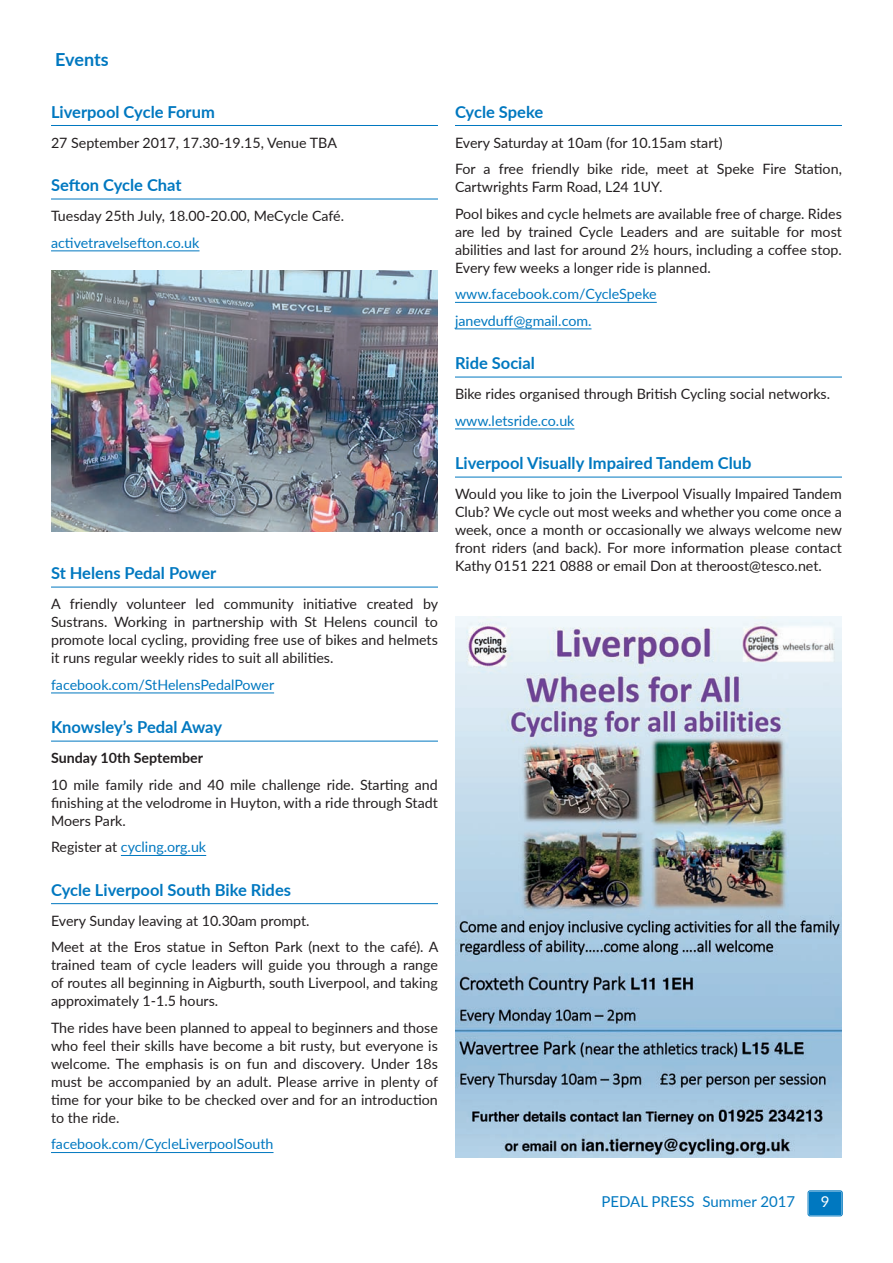
<style>
.page{position:relative;width:893px;height:1263px;background:#fff}
.page>*{position:absolute;margin:0;border:0;box-sizing:border-box;transform-origin:0 0}
.t1{font:700 18px "Lato";letter-spacing:-.005em;color:#0078c0}
.t2{font:700 16.5px "Lato";color:#0078c0}
.t3{font:15px "Lato";color:#0078c0}
.t4{font:15px "Lato";color:#fff}
.t5{font:14.25px/18px "Lato";color:#231f20;text-align:justify}
.t6{font:14.25px/26.5px "Lato";color:#0078c0}
.t7{font:700 14.25px "Lato";color:#231f20}
.s1{color:#231f20}
</style>
<div class="page">
<div style="left:808px;top:1191px;width:34px;height:25px;border:1px solid #0078c0;border-radius:2px"></div>
<div style="left:809px;top:1191px;width:33px;height:24px;background:#0078c0"></div>
<img style="left:455px;top:616px;width:387px;height:542px">
<hr style="left:51px;top:125px;width:387px;height:1px;background:#0078c0">
<hr style="left:51px;top:199px;width:387px;height:1px;background:#0078c0">
<hr style="left:51px;top:251px;width:149px;height:1px;background:#0078c0">
<hr style="left:51px;top:587px;width:387px;height:1px;background:#0078c0">
<hr style="left:51px;top:693px;width:223px;height:1px;background:#0078c0">
<hr style="left:51px;top:741px;width:387px;height:1px;background:#0078c0">
<hr style="left:121px;top:855px;width:85px;height:1px;background:#0078c0">
<hr style="left:51px;top:903px;width:387px;height:1px;background:#0078c0">
<hr style="left:51px;top:1152px;width:223px;height:1px;background:#0078c0">
<hr style="left:455px;top:125px;width:387px;height:1px;background:#0078c0">
<hr style="left:455px;top:302px;width:202px;height:1px;background:#0078c0">
<hr style="left:455px;top:329px;width:136px;height:1px;background:#0078c0">
<hr style="left:455px;top:377px;width:387px;height:1px;background:#0078c0">
<hr style="left:455px;top:429px;width:119px;height:1px;background:#0078c0">
<hr style="left:455px;top:477px;width:387px;height:1px;background:#0078c0">
<img style="left:51px;top:270px;width:387px;height:261px">
<p class="t1" style="left:55px;top:46px;width:55px">Events</p>
<p class="t2" style="left:51px;top:100px;width:165px">Liverpool Cycle Forum</p>
<p class="t5" style="left:51px;top:133px;width:287px">27 September 2017, 17.30-19.15, Venue TBA</p>
<p class="t2" style="left:51px;top:173px;width:132px">Sefton Cycle Chat</p>
<p class="t5" style="left:51px;top:206px;width:295px">Tuesday 25th July, 18.00-20.00, MeCycle Café.</p>
<p class="t6" style="left:51px;top:228px;width:150px">activetravelsefton.co.uk</p>
<p class="t2" style="left:51px;top:561px;width:167px">St Helens Pedal Power</p>
<p class="t5" style="left:51px;top:594px;width:389px">A friendly volunteer led community initiative created by Sustrans. Working in partnership with St Helens council to promote local cycling, providing free use of bikes and helmets it runs regular weekly rides to suit all abilities.</p>
<p class="t6" style="left:51px;top:670px;width:225px">facebook.com/StHelensPedalPower</p>
<p class="t2" style="left:51px;top:715px;width:173px">Knowsley’s Pedal Away</p>
<p class="t7" style="left:51px;top:747px;width:154px">Sunday 10th September</p>
<p class="t5" style="left:51px;top:775px;width:388px">10 mile family ride and 40 mile challenge ride. Starting and finishing at the velodrome in Huyton, with a ride through Stadt Moers Park.</p>
<p class="t6" style="left:51px;top:833px;width:157px"><span class="s1">Register at</span> cycling.org.uk</p>
<p class="t2" style="left:51px;top:878px;width:242px">Cycle Liverpool South Bike Rides</p>
<p class="t5" style="left:51px;top:907px;width:389px;line-height:26.5px">Every Sunday leaving at 10.30am prompt.<br>Meet at the Eros statue in Sefton Park (next to the café). A</p>
<p class="t5" style="left:51px;top:955px;width:388px">trained team of cycle leaders will guide you through a range of routes all beginning in Aigburth, south Liverpool, and taking approximately 1-1.5 hours.</p>
<p class="t5" style="left:51px;top:1018px;width:389px">The rides have been planned to appeal to beginners and those who feel their skills have become a bit rusty, but everyone is welcome. The emphasis is on fun and discovery. Under 18s must be accompanied by an adult. Please arrive in plenty of time for your bike to be checked over and for an introduction to the ride.</p>
<p class="t6" style="left:51px;top:1130px;width:224px">facebook.com/CycleLiverpoolSouth</p>
<p class="t2" style="left:455px;top:100px;width:90px">Cycle Speke</p>
<p class="t5" style="left:455px;top:128px;width:388px;line-height:26.5px">Every Saturday at 10am (for 10.15am start)<br>For a free friendly bike ride, meet at Speke Fire Station,</p>
<p class="t5" style="left:455px;top:173px;width:388px;line-height:26.5px">Cartwrights Farm Road, L24 1UY.<br>Pool bikes and cycle helmets are available free of charge. Rides</p>
<p class="t5" style="left:455px;top:222px;width:388px">are led by trained Cycle Leaders and are suitable for most abilities and last for around 2½ hours, including a coffee stop.<br>Every few weeks a longer ride is planned.</p>
<p class="t6" style="left:455px;top:280px;width:203px">www.facebook.com/CycleSpeke janevduff@gmail.com.</p>
<p class="t2" style="left:455px;top:351px;width:81px">Ride Social</p>
<p class="t5" style="left:455px;top:384px;width:377px">Bike rides organised through British Cycling social networks.</p>
<p class="t6" style="left:455px;top:406px;width:121px">www.letsride.co.uk</p>
<p class="t2" style="left:455px;top:451px;width:298px">Liverpool Visually Impaired Tandem Club</p>
<p class="t5" style="left:455px;top:484px;width:389px">Would you like to join the Liverpool Visually Impaired Tandem Club? We cycle out most weeks and whether you come once a week, once a month or occasionally we always welcome new front riders (and back). For more information please contact Kathy 0151 221 0888 or email Don at theroost@tesco.net.</p>
<p class="t3" style="left:601px;top:1191px;width:195px">PEDAL PRESS Summer 2017</p>
<p class="t4" style="left:821px;top:1191px;width:10px">9</p>
</div>
